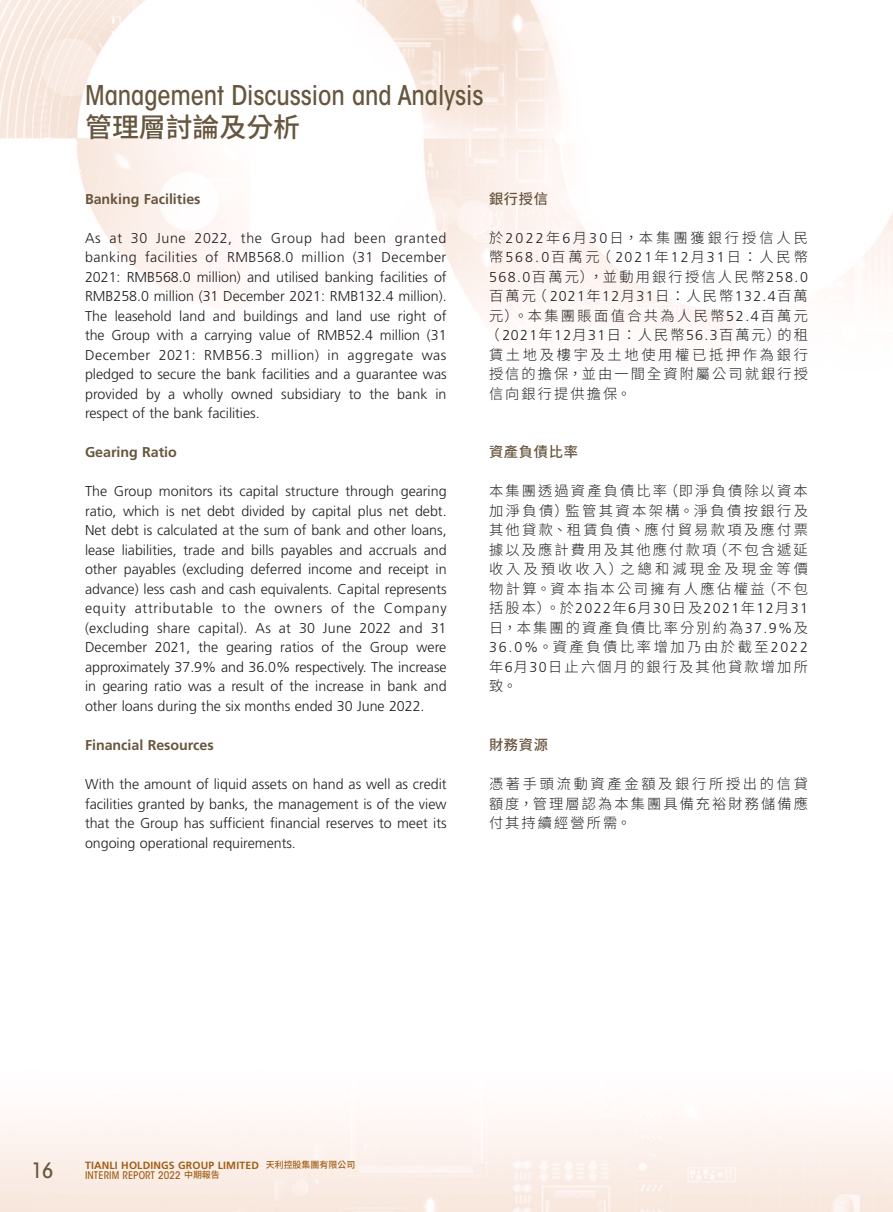
<style>
.page{position:relative;width:893px;height:1212px;background:#fff}
.page>*{position:absolute;margin:0;border:0;box-sizing:border-box;transform-origin:0 0}
.t1{font:500 condensed 27px "ITC Avant Garde Std";letter-spacing:-.005em;color:#67563e}
.t2{font:500 27px "Source Han Sans TC";letter-spacing:-.005em;color:#67563e}
.t3{font:500 condensed 21px "ITC Avant Garde Std";color:#67563e}
.Body_Text{font:300 14.25px/19.5px "Frutiger LT Std";color:#231f20;text-align:justify}
.C_Body_Text{font:300 14.25px/19.5px "Source Han Sans TC";letter-spacing:.145em;color:#231f20;text-align:justify}
.Heading_2{font:700 14.25px "Frutiger LT Std";color:#67563e}
.C_Heading_2{font:500 14.25px "Source Han Sans TC";letter-spacing:.05em;color:#67563e}
.t4{font:700 10.5px "Frutiger LT Std";letter-spacing:.015em;color:#a05f17}
.t5{font:500 condensed 10.5px "ITC Avant Garde Std";letter-spacing:.01em;color:#a05f17}
.s1{font-family:"Frutiger LT Std"}
.s2{font-family:"Source Han Sans TC";font-weight:500;font-size:9px}
.s3{font-family:"Source Han Sans TC";font-stretch:normal;font-size:9px}
</style>
<div class="page">
<img style="left:0;top:0;width:893px;height:1212px">
<h1 class="t1" style="left:85px;top:79px;width:400px">Management Discussion and Analysis</h1>
<h1 class="t2" style="left:85px;top:112px;width:217px">管理層討論及分析</h1>
<p class="Heading_2" style="left:85px;top:191px;width:117px">Banking Facilities</p>
<p class="Body_Text" style="left:85px;top:228px;width:363px">As at 30 June 2022, the Group had been granted banking facilities of RMB568.0 million (31 December 2021: RMB568.0 million) and utilised banking facilities of RMB258.0 million (31 December 2021: RMB132.4 million).<br>The leasehold land and buildings and land use right of the Group with a carrying value of RMB52.4 million (31<br>December 2021: RMB56.3 million) in aggregate was pledged to secure the bank facilities and a guarantee was provided by a wholly owned subsidiary to the bank in respect of the bank facilities.</p>
<p class="Heading_2" style="left:85px;top:444px;width:93px">Gearing Ratio</p>
<p class="Body_Text" style="left:85px;top:482px;width:363px">The Group monitors its capital structure through gearing ratio, which is net debt divided by capital plus net debt.<br>Net debt is calculated at the sum of bank and other loans, lease liabilities, trade and bills payables and accruals and other payables (excluding deferred income and receipt in advance) less cash and cash equivalents. Capital represents equity attributable to the owners of the Company (excluding share capital). As at 30 June 2022 and 31<br>December 2021, the gearing ratios of the Group were approximately 37.9% and 36.0% respectively. The increase in gearing ratio was a result of the increase in bank and other loans during the six months ended 30 June 2022.</p>
<p class="Heading_2" style="left:85px;top:737px;width:130px">Financial Resources</p>
<p class="Body_Text" style="left:85px;top:774px;width:363px">With the amount of liquid assets on hand as well as credit facilities granted by banks, the management is of the view that the Group has sufficient financial reserves to meet its ongoing operational requirements.</p>
<p class="C_Heading_2" style="left:489px;top:191px;width:61px">銀行授信</p>
<p class="C_Body_Text" style="left:485px;top:228px;width:324px">於<span class="s1">2022</span>年<span class="s1">6</span>月<span class="s1">30</span>日，本集團獲銀行授信人民幣<span class="s1">568.0</span>百萬元（ <span class="s1">2021</span>年<span class="s1">12</span>月<span class="s1">31</span>日：人民幣<span class="s1">568.0</span>百萬元），並動用銀行授信人民幣<span class="s1">258.0</span>百萬元（ <span class="s1">2021</span>年<span class="s1">12</span>月<span class="s1">31</span>日：人民幣<span class="s1">132.4</span>百萬元）。本集團賬面值合共為人民幣<span class="s1">52.4</span>百萬元（<span class="s1">2021</span>年<span class="s1">12</span>月<span class="s1">31</span>日：人民幣<span class="s1">56.3</span>百萬元）的租賃土地及樓宇及土地使用權已抵押作為銀行授信的擔保，並由一間全資附屬公司就銀行授信向銀行提供擔保。</p>
<p class="C_Heading_2" style="left:489px;top:444px;width:90px">資產負債比率</p>
<p class="C_Body_Text" style="left:489px;top:482px;width:320px">本集團透過資產負債比率（即淨負債除以資本加淨負債）監管其資本架構。淨負債按銀行及其他貸款、租賃負債、應付貿易款項及應付票據以及應計費用及其他應付款項（不包含遞延收入及預收收入）之總和減現金及現金等價物計算。資本指本公司擁有人應佔權益（不包括股本）。於<span class="s1">2022</span>年<span class="s1">6</span>月<span class="s1">30</span>日及<span class="s1">2021</span>年<span class="s1">12</span>月<span class="s1">31</span>日，本集團的資產負債比率分別約為<span class="s1">37.9%</span>及<span class="s1">36.0%</span>。資產負債比率增加乃由於截至<span class="s1">2022</span>年<span class="s1">6</span>月<span class="s1">30</span>日止六個月的銀行及其他貸款增加所致。</p>
<p class="C_Heading_2" style="left:489px;top:737px;width:61px">財務資源</p>
<p class="C_Body_Text" style="left:489px;top:774px;width:320px">憑著手頭流動資產金額及銀行所授出的信貸額度，管理層認為本集團具備充裕財務儲備應付其持續經營所需。</p>
<h2 class="t3" style="left:32px;top:1157px;width:23px">16</h2>
<p class="t4" style="left:85px;top:1159px;width:272px">TIANLI HOLDINGS GROUP LIMITED <span class="s2">天利控股集團有限公司</span></p>
<p class="t5" style="left:85px;top:1169px;width:136px">INTERIM REPORT 2022 <span class="s3">中期報告</span></p>
</div>
